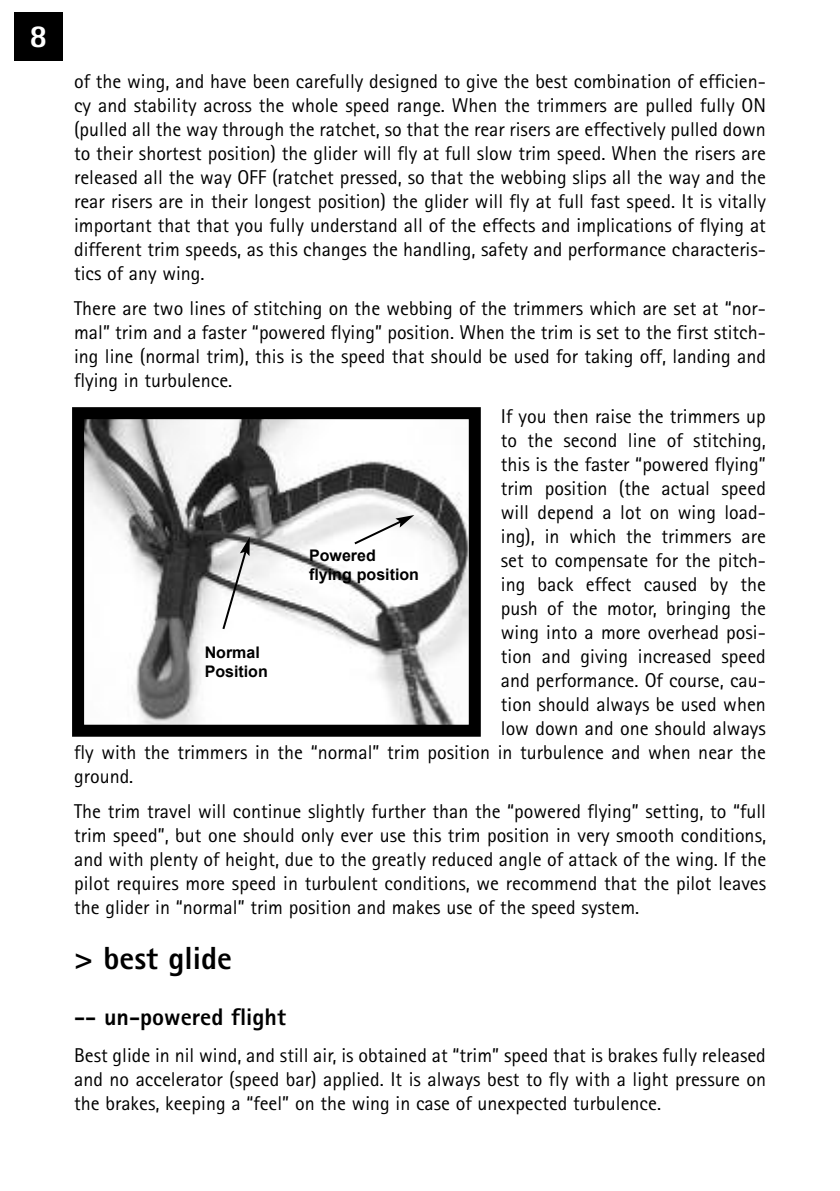
<style>
.page{position:relative;width:840px;height:1191px;background:#fff}
.page>*{position:absolute;margin:0;border:0;box-sizing:border-box;transform-origin:0 0}
.t1{font:800 32px "Rotis Sans Serif";color:#000}
.t2{font:800 32px "Rotis Sans Serif";color:#fff}
.t3{font:800 24px "Rotis Sans Serif";color:#000}
.t4{font:20px/24px "Rotis Sans Serif";color:#000;text-align:justify}
.t5{font:700 16px/19.2px "Arial";color:#000}
</style>
<div class="page">
<div style="left:14px;top:12px;width:48px;height:48px;background:#000"></div>
<img style="left:85px;top:420px;width:382px;height:303px">
<div style="left:72px;top:407px;width:408px;height:329px;border:12px solid #000"></div>
<svg style="left:352px;top:515px;width:62px;height:31px"></svg>
<svg style="left:221px;top:537px;width:28px;height:94px"></svg>
<h1 class="t2" style="left:29px;top:25px;width:19px">8</h1>
<p class="t4" style="left:74px;top:69px;width:693px">of the wing, and have been carefully designed to give the best combination of efficien&shy;cy and stability across the whole speed range. When the trimmers are pulled fully ON (pulled all the way through the ratchet, so that the rear risers are effectively pulled down to their shortest position) the glider will fly at full slow trim speed. When the risers are released all the way OFF (ratchet pressed, so that the webbing slips all the way and the rear risers are in their longest position) the glider will fly at full fast speed. It is vitally important that that you fully understand all of the effects and implications of flying at different trim speeds, as this changes the handling, safety and performance characteris&shy;tics of any wing.</p>
<p class="t4" style="left:74px;top:296px;width:693px">There are two lines of stitching on the webbing of the trimmers which are set at “nor&shy;mal” trim and a faster “powered flying” position. When the trim is set to the first stitch&shy;ing line (normal trim), this is the speed that should be used for taking off, landing and flying in turbulence.</p>
<p class="t4" style="left:500px;top:404px;width:266px">If you then raise the trimmers up</p>
<p class="t4" style="left:500px;top:428px;width:266px">to the second line of stitching,</p>
<p class="t4" style="left:500px;top:452px;width:266px">this is the faster “powered flying”</p>
<p class="t4" style="left:500px;top:476px;width:266px">trim position (the actual speed</p>
<p class="t4" style="left:500px;top:500px;width:266px">will depend a lot on wing load-</p>
<p class="t4" style="left:500px;top:524px;width:266px">ing), in which the trimmers are</p>
<p class="t4" style="left:500px;top:548px;width:266px">set to compensate for the pitch-</p>
<p class="t4" style="left:500px;top:572px;width:266px">ing back effect caused by the</p>
<p class="t4" style="left:500px;top:596px;width:266px">push of the motor, bringing the</p>
<p class="t4" style="left:500px;top:620px;width:266px">wing into a more overhead posi-</p>
<p class="t4" style="left:500px;top:644px;width:266px">tion and giving increased speed</p>
<p class="t4" style="left:500px;top:668px;width:266px">and performance. Of course, cau-</p>
<p class="t4" style="left:500px;top:692px;width:266px">tion should always be used when</p>
<p class="t4" style="left:500px;top:716px;width:266px">low down and one should always</p>
<p class="t4" style="left:74px;top:740px;width:693px">fly with the trimmers in the “normal” trim position in turbulence and when near the</p>
<p class="t4" style="left:74px;top:764px;width:61px">ground.</p>
<p class="t4" style="left:74px;top:799px;width:693px">The trim travel will continue slightly further than the “powered flying” setting, to “full trim speed”, but one should only ever use this trim position in very smooth conditions, and with plenty of height, due to the greatly reduced angle of attack of the wing. If the pilot requires more speed in turbulent conditions, we recommend that the pilot leaves the glider in “normal” trim position and makes use of the speed system.</p>
<h1 class="t1" style="left:74px;top:947px;width:159px">&gt; best glide</h1>
<p class="t3" style="left:74px;top:1008px;width:213px">-- un-powered flight</p>
<p class="t4" style="left:74px;top:1043px;width:693px">Best glide in nil wind, and still air, is obtained at “trim” speed that is brakes fully released and no accelerator (speed bar) applied. It is always best to fly with a light pressure on the brakes, keeping a “feel” on the wing in case of unexpected turbulence.</p>
<p class="t5" style="left:309px;top:546px;width:111px">Powered flying position</p>
<p class="t5" style="left:204px;top:643px;width:65px">Normal<br>Position</p>
</div>
